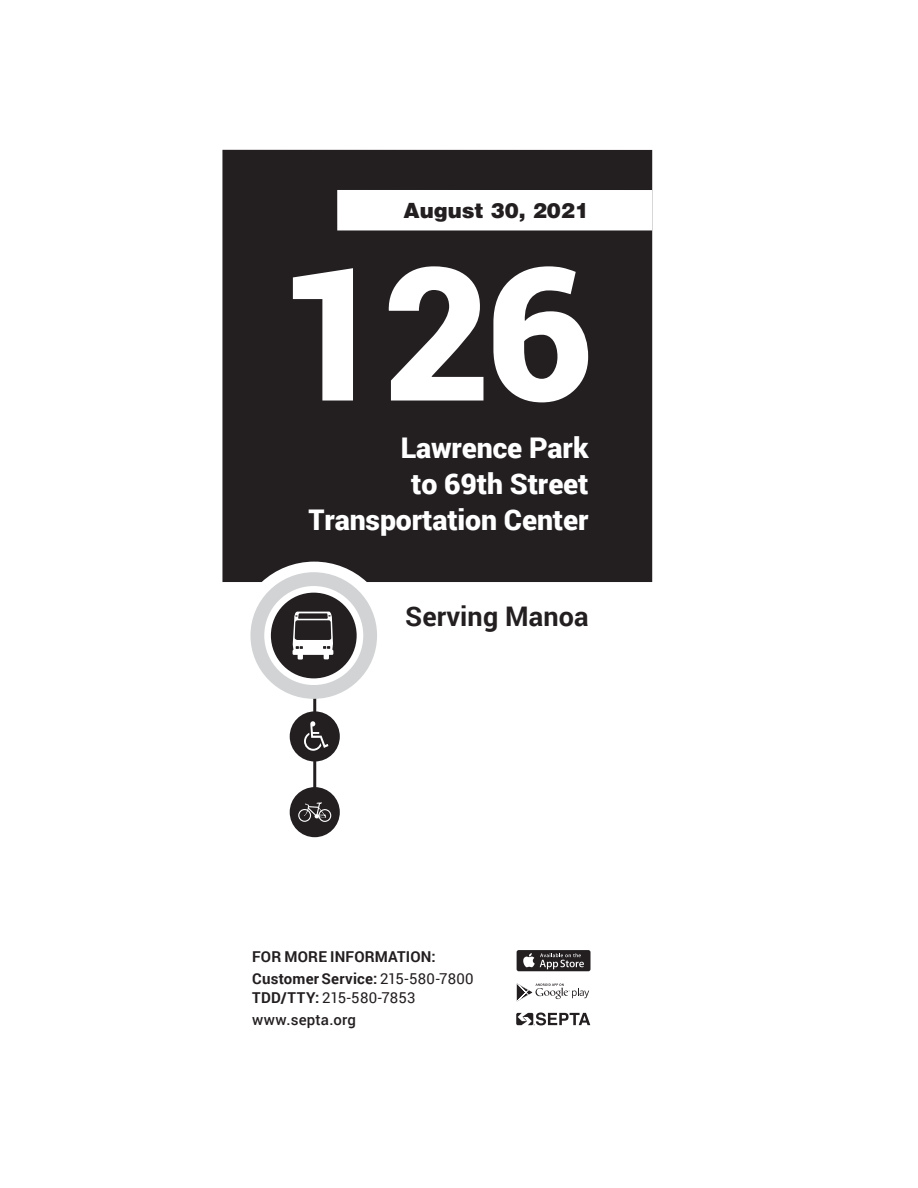
<style>
.page{position:relative;width:918px;height:1188px;background:#fff}
.page>*{position:absolute;margin:0;border:0;box-sizing:border-box;transform-origin:0 0}
.t1{font:900 186px "Roboto";color:#fff}
.t2{font:900 28.5px/36px "Roboto";letter-spacing:-.005em;color:#fff;text-align:right}
.t3{font:700 27px "Roboto";letter-spacing:.005em;color:#231f20}
.t4{font:900 21px "Helvetica";color:#231f20}
.t5{font:700 15px/21.9px "Roboto";letter-spacing:.015em;color:#231f20}
.t6{font:500 15px/21.9px "Roboto";letter-spacing:.015em;color:#231f20}
.s1{font-weight:400}
.s2{font-weight:700}
</style>
<div class="page">
<div style="left:517px;top:950px;width:74px;height:21px;background:#231f20;border-radius:2px"></div>
<svg style="left:523px;top:953px;width:61px;height:16px"></svg>
<svg style="left:517px;top:983px;width:72px;height:18px"></svg>
<svg style="left:516px;top:1012px;width:18px;height:14px"></svg>
<svg style="left:516px;top:1013px;width:74px;height:12px"></svg>
<hr style="left:313px;top:685px;width:3px;height:145px;background:#231f20">
<div style="left:290px;top:787px;width:50px;height:50px;background:#231f20;border-radius:50%"></div>
<svg style="left:298px;top:802px;width:34px;height:20px"></svg>
<div style="left:290px;top:711px;width:50px;height:51px;background:#231f20;border-radius:50%"></div>
<svg style="left:304px;top:721px;width:24px;height:30px"></svg>
<div style="left:222px;top:150px;width:430px;height:432px;background:#231f20"></div>
<div style="left:337px;top:190px;width:315px;height:40px;background:#fff"></div>
<div style="left:271px;top:593px;width:86px;height:85px;background:#231f20;border-radius:50%"></div>
<svg style="left:293px;top:612px;width:40px;height:48px"></svg>
<div style="left:250px;top:572px;width:127px;height:127px;border:14px solid #d1d3d4;border-radius:50%"></div>
<h3 class="t4" style="left:403px;top:197px;width:187px">August 30, 2021</h3>
<h1 class="t1" style="left:280px;top:203px;width:315px">126</h1>
<h2 class="t2" style="left:309px;top:428px;width:282px">Lawrence Park<br>to 69th Street<br>Transportation Center</h2>
<h3 class="t3" style="left:405px;top:597px;width:185px">Serving Manoa</h3>
<p class="t5" style="left:252px;top:945px;width:223px">FOR MORE INFORMATION:<br>Customer Service: <span class="s1">215-580-7800</span></p>
<p class="t6" style="left:252px;top:986px;width:165px"><span class="s2">TDD/TTY:</span> <span class="s1">215-580-7853 </span>www.septa.org</p>
</div>
